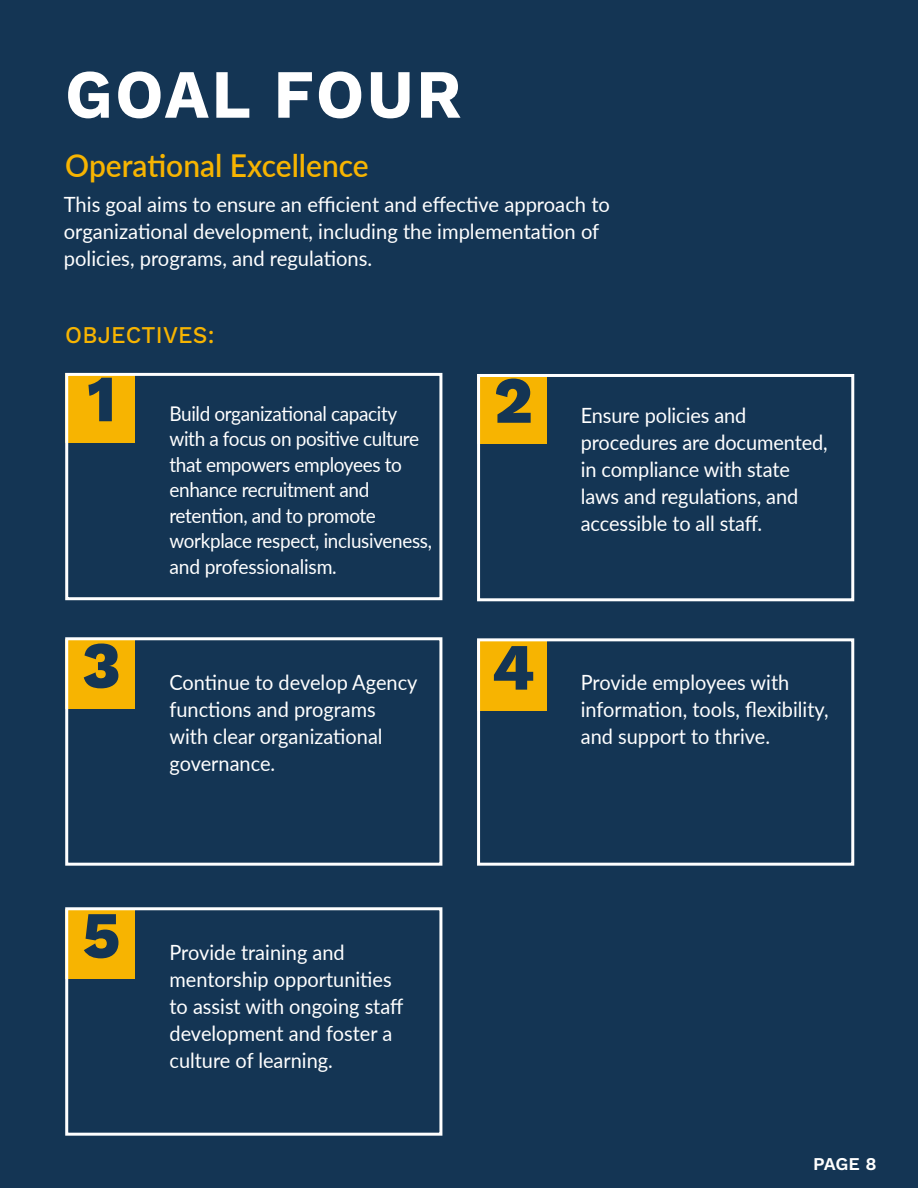
<style>
.page{position:relative;width:918px;height:1188px;background:#143554}
.page>*{position:absolute;margin:0;border:0;box-sizing:border-box;transform-origin:0 0}
.t1{font:700 69px "Work Sans";letter-spacing:.04em;color:#fff;scale:.95 1}
.t2{font:800 66px "Work Sans";color:#143554}
.t3{font:600 31.5px "Lato";color:#f7b401;scale:.95 1}
.t4{font:500 24px "Work Sans";letter-spacing:.01em;color:#f7b401;scale:.95 1}
.t5{font:21px/27px "Lato";color:#fff;scale:.95 1}
.t6{font:21px/27px "Lato";color:#fff;scale:.96 1}
.t7{font:20.25px/25.5px "Lato";letter-spacing:-.02em;color:#fff;scale:.94 1}
.t8{font:600 18px "Work Sans";color:#fff}
</style>
<div class="page">
<div style="left:65px;top:639px;width:70px;height:70px;background:#f7b401"></div>
<div style="left:477px;top:374px;width:70px;height:70px;background:#f7b401"></div>
<div style="left:65px;top:373px;width:70px;height:69px;background:#f7b401"></div>
<div style="left:65px;top:373px;width:377px;height:227px;border:3px solid #fff"></div>
<div style="left:477px;top:641px;width:70px;height:70px;background:#f7b401"></div>
<div style="left:477px;top:374px;width:377px;height:227px;border:3px solid #fff"></div>
<div style="left:65px;top:637px;width:377px;height:229px;border:3px solid #fff"></div>
<div style="left:477px;top:638px;width:377px;height:228px;border:3px solid #fff"></div>
<div style="left:65px;top:909px;width:70px;height:70px;background:#f7b401"></div>
<div style="left:65px;top:907px;width:377px;height:229px;border:3px solid #fff"></div>
<h2 class="t1" style="left:65px;top:54px;width:419px">GOAL FOUR</h2>
<h3 class="t3" style="left:65px;top:143px;width:321px">Operational Excellence</h3>
<p class="t6" style="left:64px;top:190px;width:570px">This goal aims to ensure an efficient and effective approach to organizational development, including the implementation of policies, programs, and regulations.</p>
<h3 class="t4" style="left:65px;top:321px;width:159px">OBJECTIVES:</h3>
<p class="t2" style="left:87px;top:361px;width:31px">1</p>
<p class="t2" style="left:82px;top:627px;width:40px">3</p>
<p class="t2" style="left:494px;top:362px;width:40px">2</p>
<p class="t7" style="left:170px;top:400px;width:281px">Build organizational capacity with a focus on positive culture that empowers employees to enhance recruitment and retention, and to promote workplace respect, inclusiveness, and professionalism.</p>
<p class="t5" style="left:581px;top:401px;width:261px">Ensure policies and procedures are documented, in compliance with state laws and regulations, and accessible to all staff.</p>
<p class="t2" style="left:492px;top:629px;width:44px">4</p>
<p class="t5" style="left:169px;top:668px;width:263px">Continue to develop Agency functions and programs with clear organizational governance.</p>
<p class="t5" style="left:581px;top:668px;width:262px">Provide employees with information, tools, flexibility, and support to thrive.</p>
<p class="t2" style="left:83px;top:897px;width:39px">5</p>
<p class="t5" style="left:170px;top:938px;width:248px">Provide training and mentorship opportunities to assist with ongoing staff development and foster a culture of learning.</p>
<p class="t8" style="left:813px;top:1153px;width:65px">PAGE 8</p>
</div>
